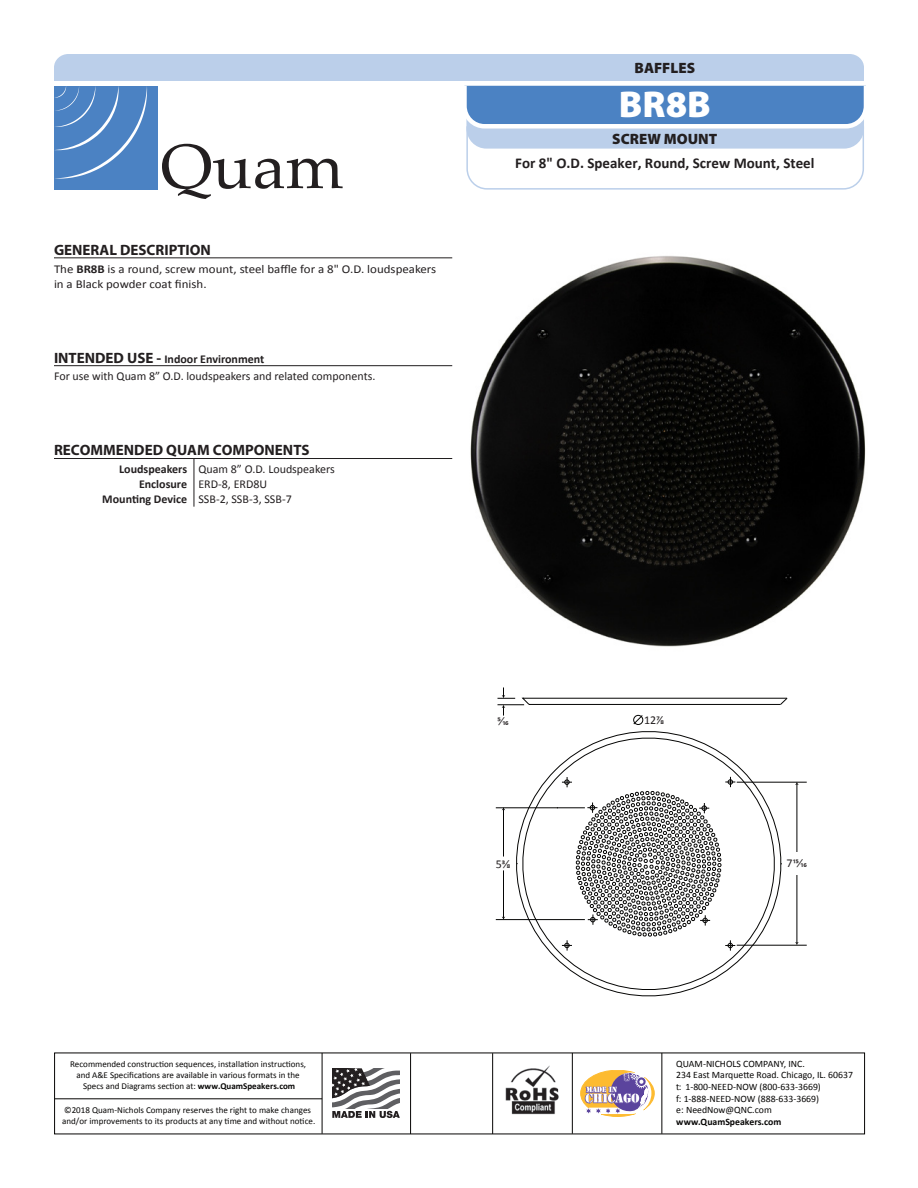
<style>
.page{position:relative;width:918px;height:1188px;background:#fff}
.page>*{position:absolute;margin:0;border:0;box-sizing:border-box;transform-origin:0 0}
.t1{font:900 37.5px "Myriad Pro";color:#fff}
.t2{font:700 15px "Myriad Pro";color:#231f20}
.t3{font:700 15px "Calibri";color:#231f20}
.t4{font:900 15px "Myriad Pro";color:#231f20}
.t5{font:12px/15px "Calibri";color:#231f20}
.t6{font:12px/15px "Calibri";color:#231f20;scale:1.08 1}
.t7{font:700 12px/15px "Calibri";color:#231f20;text-align:right}
.t8{font:9.75px/11.7px "Calibri";color:#060504}
.t9{font:700 9.75px "Calibri";color:#060504}
.t10{font:9px/10.8px "Calibri";color:#060504}
.s1{font-weight:700}
.s2{font-family:"Myriad Pro";font-weight:700;font-size:15px}
</style>
<div class="page">
<svg style="left:54px;top:54px;width:812px;height:145px"></svg>
<hr style="left:54px;top:365px;width:398px;height:1px;background:#201d1e">
<hr style="left:54px;top:258px;width:398px;height:1px;background:#201d1e">
<hr style="left:194px;top:459px;width:1px;height:48px;background:#201d1e">
<hr style="left:54px;top:458px;width:398px;height:1px;background:#201d1e">
<svg style="left:511px;top:731px;width:276px;height:266px"></svg>
<svg style="left:498px;top:687px;width:290px;height:38px"></svg>
<hr style="left:797px;top:784px;width:1px;height:68px;background:#050504">
<hr style="left:797px;top:875px;width:1px;height:68px;background:#050504">
<hr style="left:737px;top:782px;width:70px;height:1px;background:#050504">
<hr style="left:737px;top:945px;width:70px;height:1px;background:#050504">
<hr style="left:503px;top:809px;width:1px;height:48px;background:#050504">
<hr style="left:503px;top:870px;width:1px;height:48px;background:#050504">
<hr style="left:496px;top:808px;width:89px;height:1px;background:#050504">
<hr style="left:496px;top:919px;width:89px;height:1px;background:#050504">
<svg style="left:557px;top:777px;width:178px;height:174px"></svg>
<img style="left:505px;top:1065px;width:54px;height:50px">
<svg style="left:581px;top:1070px;width:73px;height:47px"></svg>
<hr style="left:662px;top:1053px;width:1px;height:81px;background:#060504">
<hr style="left:572px;top:1053px;width:1px;height:81px;background:#060504">
<hr style="left:492px;top:1053px;width:1px;height:81px;background:#060504">
<hr style="left:410px;top:1053px;width:1px;height:81px;background:#060504">
<hr style="left:322px;top:1053px;width:1px;height:81px;background:#060504">
<hr style="left:55px;top:1099px;width:267px;height:1px;background:#060504">
<svg style="left:332px;top:1069px;width:68px;height:49px"></svg>
<img style="left:470px;top:256px;width:396px;height:391px">
<h2 class="t4" style="left:635px;top:58px;width:62px">BAFFLES</h2>
<h2 class="t2" style="left:54px;top:240px;width:158px">GENERAL DESCRIPTION</h2>
<h3 class="t6" style="left:54px;top:262px;width:355px">The <span class="s1">BR8B</span> is a round, screw mount, steel baffle for a 8" O.D. loudspeakers in a Black powder coat finish.</h3>
<h3 class="t5" style="left:54px;top:350px;width:323px;line-height:17.9px"><span class="s2">INTENDED USE -</span> <span class="s1">Indoor Environment<br></span>For use with Quam 8” O.D. loudspeakers and related components.</h3>
<h2 class="t2" style="left:54px;top:440px;width:257px">RECOMMENDED QUAM COMPONENTS</h2>
<h3 class="t5" style="left:198px;top:461px;width:138px">Quam 8” O.D. Loudspeakers<br>ERD-8, ERD8U<br>SSB-2, SSB-3, SSB-7</h3>
<h3 class="t7" style="left:102px;top:461px;width:86px">Loudspeakers<br>Enclosure<br>Mounting Device</h3>
<h1 class="t1" style="left:619px;top:80px;width:93px">BR8B</h1>
<h2 class="t3" style="left:515px;top:153px;width:301px">For 8" O.D. Speaker, Round, Screw Mount, Steel</h2>
<h2 class="t4" style="left:612px;top:129px;width:107px">SCREW MOUNT</h2>
<h3 class="t5" style="left:497px;top:714px;width:13px">5⁄16</h3>
<h3 class="t5" style="left:644px;top:712px;width:21px">127⁄8</h3>
<h3 class="t5" style="left:496px;top:856px;width:16px">53⁄8</h3>
<h3 class="t5" style="left:787px;top:855px;width:22px">715⁄16</h3>
<p class="t10" style="left:70px;top:1059px;width:238px;text-align:center">Recommended construction sequences, installation instructions, and A&amp;E Specifications are available in various formats in the<br>Specs and Diagrams section at: <span class="s1">www.QuamSpeakers.com</span></p>
<p class="t8" style="left:676px;top:1058px;width:178px">QUAM-NICHOLS COMPANY, INC.<br>234 East Marquette Road. Chicago, IL. 60637 t: 1-800-NEED-NOW (800-633-3669)<br>f: 1-888-NEED-NOW (888-633-3669)<br>e: NeedNow@QNC.com</p>
<p class="t9" style="left:676px;top:1116px;width:107px">www.QuamSpeakers.com</p>
<p class="t10" style="left:62px;top:1105px;width:255px">©2018 Quam-Nichols Company reserves the right to make changes and/or improvements to its products at any time and without notice.</p>
</div>
